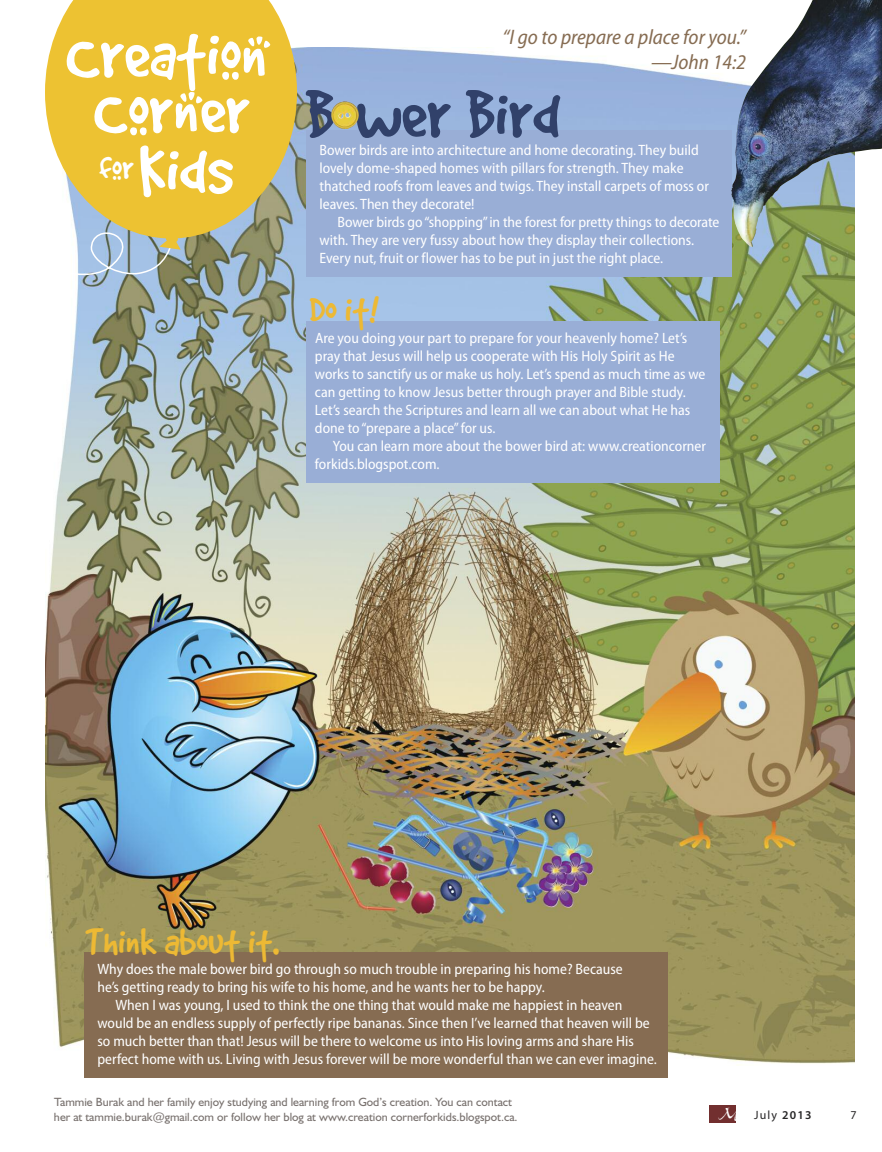
<style>
.page{position:relative;width:882px;height:1152px;background:#fff}
.page>*{position:absolute;margin:0;border:0;box-sizing:border-box;transform-origin:0 0}
.t1{font:75px/57.8px "Good Dog Cool";color:#fff;text-align:center}
.t2{font:75px "Good Dog Plain";color:#31416a}
.t3{font:42px "Good Dog Plain";color:#edb934}
.t4{font:italic semi-condensed 21px/25.2px "Myriad Pro";color:#866c52;text-align:right}
.t5{font:semi-condensed 15px/18px "Myriad Pro";color:#fff}
.t6{font:12px/14.4px "Humanist 521 BT";color:#79726f}
.t7{font:12px "Myriad Pro";color:#272627}
.s1{color:#edc232}
.s2{font-family:"Arid ITC";font-size:21px;color:#fff}
.s3{font-weight:600}
</style>
<div class="page">
<img style="left:45px;top:47px;width:810px;height:1017px">
<svg style="left:45px;top:0;width:252px;height:238px;background:#e8c54b"></svg>
<svg style="left:45px;top:229px;width:136px;height:57px"></svg>
<div style="left:84px;top:952px;width:584px;height:126px;background:#866c52"></div>
<div style="left:306px;top:130px;width:426px;height:147px;background:#99aed6"></div>
<div style="left:306px;top:321px;width:414px;height:162px;background:#99aed6"></div>
<img style="left:731px;top:0;width:151px;height:247px">
<div style="left:710px;top:1106px;width:26px;height:18px;background:#722f2f"></div>
<img style="left:331px;top:101px;width:28px;height:28px">
<h1 class="t1" style="left:66px;top:24px;width:203px">Creation<br>Corner <sup>for</sup>Kids</h1>
<h3 class="t4" style="left:503px;top:26px;width:245px">“I go to prepare a place for you.” —John 14:2</h3>
<h1 class="t2" style="left:304px;top:90px;width:257px">B<span class="s1">o</span>wer Bird</h1>
<p class="t5" style="left:319px;top:142px;width:391px">Bower birds are into architecture and home decorating. They build lovely dome-shaped homes with pillars for strength. They make thatched roofs from leaves and twigs. They install carpets of moss or leaves. Then they decorate!</p>
<p class="t5" style="left:319px;top:214px;width:401px;text-indent:18px">Bower birds go“shopping”in the forest for pretty things to decorate with. They are very fussy about how they display their collections.<br>Every nut, fruit or flower has to be put in just the right place.</p>
<h2 class="t3" style="left:309px;top:296px;width:71px">Do it!</h2>
<p class="t5" style="left:315px;top:330px;width:392px">Are you doing your part to prepare for your heavenly home? Let’s pray that Jesus will help us cooperate with His Holy Spirit as He works to sanctify us or make us holy. Let’s spend as much time as we can getting to know Jesus better through prayer and Bible study.<br>Let’s search the Scriptures and learn all we can about what He has done to“prepare a place”for us.</p>
<p class="t5" style="left:315px;top:438px;width:393px;text-indent:18px">You can learn more about the bower bird at: www.creationcorner forkids.blogspot.com.</p>
<h2 class="t3" style="left:86px;top:928px;width:195px">Think about it.</h2>
<p class="t5" style="left:97px;top:961px;width:527px">Why does the male bower bird go through so much trouble in preparing his home? Because he’s getting ready to bring his wife to his home, and he wants her to be happy.</p>
<p class="t5" style="left:97px;top:997px;width:561px;text-indent:18px">When I was young, I used to think the one thing that would make me happiest in heaven would be an endless supply of perfectly ripe bananas. Since then I’ve learned that heaven will be so much better than that! Jesus will be there to welcome us into His loving arms and share His perfect home with us. Living with Jesus forever will be more wonderful than we can ever imagine.</p>
<p class="t6" style="left:54px;top:1095px;width:465px">Tammie Burak and her family enjoy studying and learning from God’s creation. You can contact her at tammie.burak@gmail.com or follow her blog at www.creation cornerforkids.blogspot.ca.</p>
<p class="t7" style="left:719px;top:1111px;width:94px"><span class="s2">M</span> July <span class="s3">2013</span></p>
<p class="t7" style="left:850px;top:1111px;width:8px">7</p>
</div>
